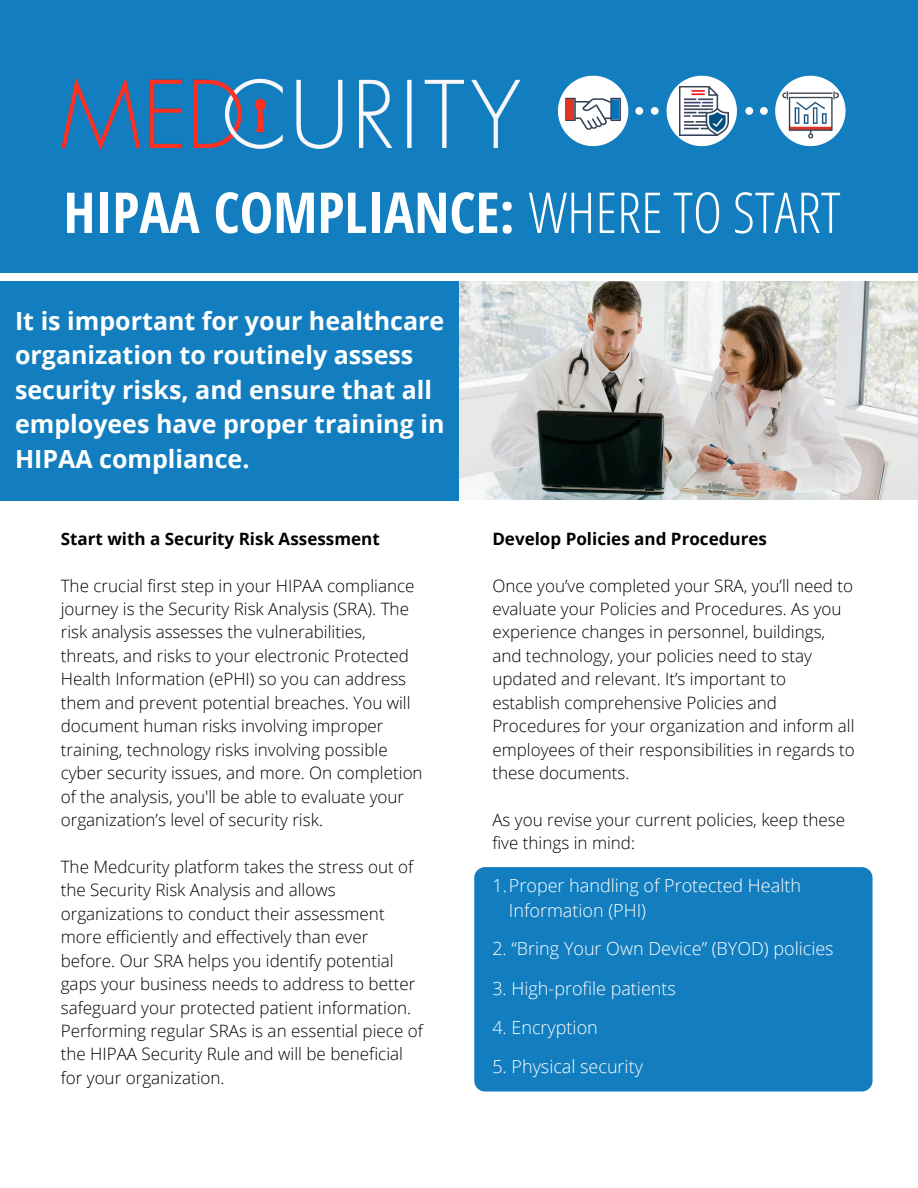
<style>
.page{position:relative;width:918px;height:1188px;background:#fff}
.page>*{position:absolute;margin:0;border:0;box-sizing:border-box;transform-origin:0 0}
.t1{font:700 56.4px "Open Sans Condensed";color:#fff}
.t2{font:700 25.05px/34.5px "Open Sans";color:#fff}
.t3{font:300 18px/24.9px "Open Sans";color:#fff}
.t4{font:300 17.1px/23.4px "Open Sans";color:#000}
.t5{font:700 17.1px "Open Sans";color:#000}
.s1{font-weight:300}
</style>
<div class="page">
<div style="left:0;top:0;width:917px;height:272px;background:#127ebf"></div>
<svg style="left:667px;top:76px;width:70px;height:70px"></svg>
<svg style="left:558px;top:76px;width:70px;height:70px"></svg>
<div style="left:612px;top:99px;width:7px;height:20px;background:#0873b9"></div>
<div style="left:567px;top:99px;width:7px;height:20px;background:#df3526"></div>
<svg style="left:775px;top:76px;width:71px;height:70px"></svg>
<img style="left:782px;top:91px;width:57px;height:47px">
<img style="left:680px;top:87px;width:48px;height:48px">
<svg style="left:635px;top:107px;width:8px;height:8px"></svg>
<svg style="left:651px;top:107px;width:8px;height:8px"></svg>
<svg style="left:745px;top:107px;width:8px;height:8px"></svg>
<svg style="left:760px;top:107px;width:8px;height:8px"></svg>
<img style="left:61px;top:77px;width:460px;height:73px">
<img style="left:459px;top:281px;width:459px;height:219px">
<div style="left:0;top:281px;width:458px;height:219px;background:#127ebf"></div>
<div style="left:474px;top:867px;width:399px;height:225px;background:#127ebf;border-radius:11px"></div>
<h1 class="t1" style="left:63px;top:173px;width:779px">HIPAA COMPLIANCE: <span class="s1">WHERE TO START</span></h1>
<h2 class="t2" style="left:15px;top:303px;width:431px">It is important for your healthcare organization to routinely assess security risks, and ensure that all employees have proper training in<br>HIPAA compliance.</h2>
<p class="t5" style="left:61px;top:526px;width:321px">Start with a Security Risk Assessment</p>
<p class="t4" style="left:61px;top:573px;width:363px">The crucial first step in your HIPAA compliance journey is the Security Risk Analysis (SRA). The risk analysis assesses the vulnerabilities, threats, and risks to your electronic Protected Health Information (ePHI) so you can address them and prevent potential breaches. You will document human risks involving improper training, technology risks involving possible cyber security issues, and more. On completion of the analysis, you'll be able to evaluate your organization’s level of security risk.</p>
<p class="t4" style="left:61px;top:855px;width:364px">The Medcurity platform takes the stress out of the Security Risk Analysis and allows organizations to conduct their assessment more efficiently and effectively than ever before. Our SRA helps you identify potential gaps your business needs to address to better safeguard your protected patient information.<br>Performing regular SRAs is an essential piece of the HIPAA Security Rule and will be beneficial for your organization.</p>
<p class="t5" style="left:492px;top:526px;width:276px">Develop Policies and Procedures</p>
<p class="t4" style="left:492px;top:573px;width:364px">Once you’ve completed your SRA, you’ll need to evaluate your Policies and Procedures. As you experience changes in personnel, buildings, and technology, your policies need to stay updated and relevant. It’s important to establish comprehensive Policies and Procedures for your organization and inform all employees of their responsibilities in regards to these documents.</p>
<p class="t4" style="left:492px;top:808px;width:354px">As you revise your current policies, keep these five things in mind:</p>
<p class="t3" style="left:509px;top:873px;width:294px;text-indent:-16px">1.Proper handling of Protected Health<br>Information (PHI)</p>
<p class="t3" style="left:492px;top:936px;width:343px">2. “Bring Your Own Device” (BYOD) policies</p>
<p class="t3" style="left:492px;top:975px;width:185px">3. High-profile patients</p>
<p class="t3" style="left:492px;top:1014px;width:107px">4. Encryption</p>
<p class="t3" style="left:492px;top:1054px;width:152px">5. Physical security</p>
</div>
